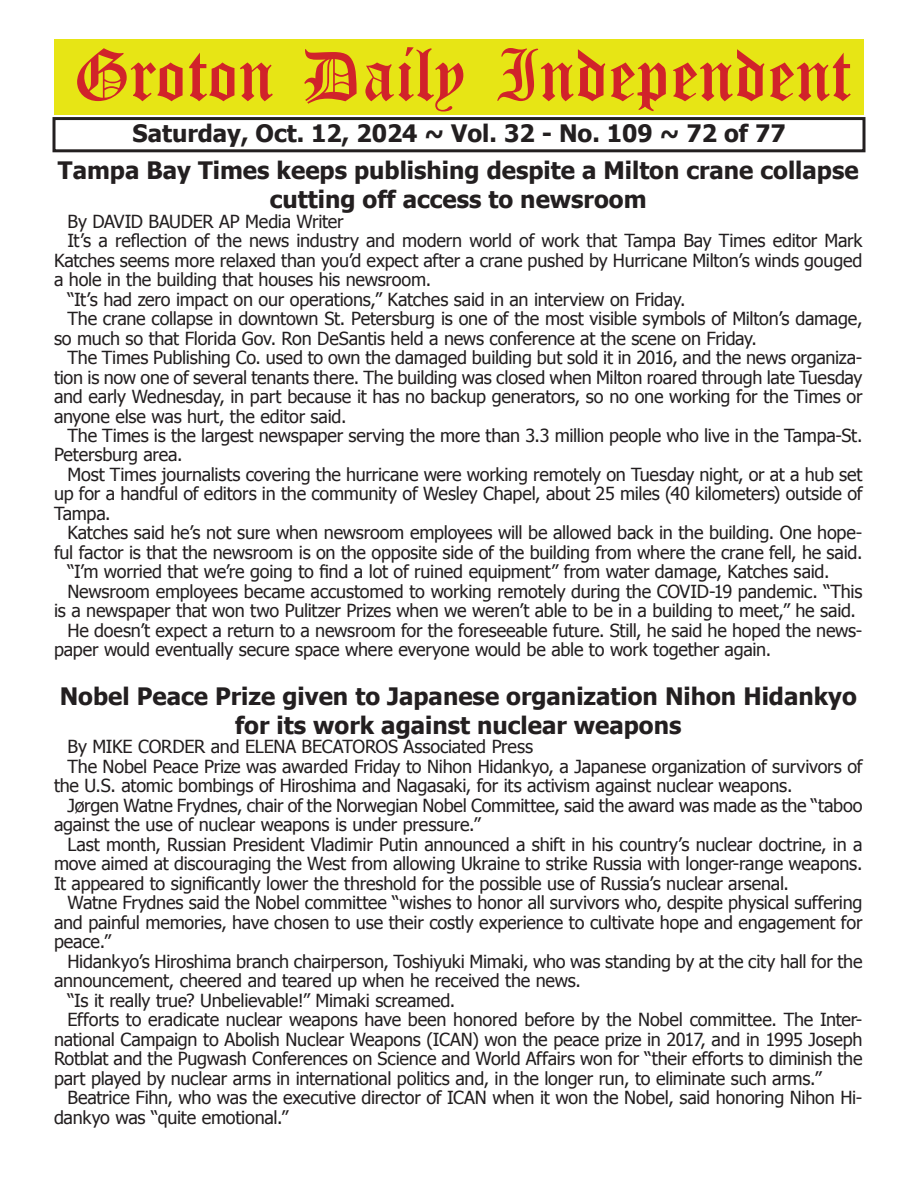
<style>
.page{position:relative;width:918px;height:1188px;background:#fff}
.page>*{position:absolute;margin:0;border:0;box-sizing:border-box;transform-origin:0 0}
.t1{font:54px "Old English Five";color:#d1232a}
.t2{font:700 24px/28.8px "Tahoma";color:#231f20;text-align:center}
.t3{font:18px "Tahoma";letter-spacing:-.015em;color:#231f20}
</style>
<div class="page">
<div style="left:52px;top:117px;width:814px;height:35px;border:3px solid #231f20"></div>
<div style="left:54px;top:40px;width:810px;height:75px;background:#e7e515"></div>
<h1 class="t1" style="left:73px;top:50px;width:779px">Groton Daily Independent</h1>
<h2 class="t2" style="left:132px;top:117px;width:655px">Saturday, Oct. 12, 2024 ~ Vol. 32 - No. 109 ~ 72 of 77</h2>
<h2 class="t2" style="left:58px;top:155px;width:802px">Tampa Bay Times keeps publishing despite a Milton crane collapse cutting off access to newsroom</h2>
<p class="t3" style="left:68px;top:209px;width:278px">By DAVID BAUDER AP Media Writer</p>
<p class="t3" style="left:68px;top:228px;width:796px">It’s a reflection of the news industry and modern world of work that Tampa Bay Times editor Mark</p>
<p class="t3" style="left:54px;top:248px;width:810px">Katches seems more relaxed than you’d expect after a crane pushed by Hurricane Milton’s winds gouged</p>
<p class="t3" style="left:54px;top:267px;width:379px">a hole in the building that houses his newsroom.</p>
<p class="t3" style="left:68px;top:287px;width:620px">“It’s had zero impact on our operations,” Katches said in an interview on Friday.</p>
<p class="t3" style="left:68px;top:306px;width:796px">The crane collapse in downtown St. Petersburg is one of the most visible symbols of Milton’s damage,</p>
<p class="t3" style="left:54px;top:326px;width:705px">so much so that Florida Gov. Ron DeSantis held a news conference at the scene on Friday.</p>
<p class="t3" style="left:68px;top:345px;width:796px">The Times Publishing Co. used to own the damaged building but sold it in 2016, and the news organiza-</p>
<p class="t3" style="left:54px;top:365px;width:810px">tion is now one of several tenants there. The building was closed when Milton roared through late Tuesday</p>
<p class="t3" style="left:54px;top:384px;width:810px">and early Wednesday, in part because it has no backup generators, so no one working for the Times or</p>
<p class="t3" style="left:54px;top:404px;width:294px">anyone else was hurt, the editor said.</p>
<p class="t3" style="left:68px;top:423px;width:797px">The Times is the largest newspaper serving the more than 3.3 million people who live in the Tampa-St.</p>
<p class="t3" style="left:54px;top:443px;width:130px">Petersburg area.</p>
<p class="t3" style="left:68px;top:462px;width:796px">Most Times journalists covering the hurricane were working remotely on Tuesday night, or at a hub set</p>
<p class="t3" style="left:54px;top:482px;width:810px">up for a handful of editors in the community of Wesley Chapel, about 25 miles (40 kilometers) outside of</p>
<p class="t3" style="left:54px;top:501px;width:58px">Tampa.</p>
<p class="t3" style="left:68px;top:521px;width:796px">Katches said he’s not sure when newsroom employees will be allowed back in the building. One hope-</p>
<p class="t3" style="left:54px;top:540px;width:810px">ful factor is that the newsroom is on the opposite side of the building from where the crane fell, he said.</p>
<p class="t3" style="left:68px;top:560px;width:763px">“I’m worried that we’re going to find a lot of ruined equipment” from water damage, Katches said.</p>
<p class="t3" style="left:68px;top:579px;width:797px">Newsroom employees became accustomed to working remotely during the COVID-19 pandemic. “This</p>
<p class="t3" style="left:54px;top:599px;width:804px">is a newspaper that won two Pulitzer Prizes when we weren’t able to be in a building to meet,” he said.</p>
<p class="t3" style="left:68px;top:618px;width:796px">He doesn’t expect a return to a newsroom for the foreseeable future. Still, he said he hoped the news-</p>
<p class="t3" style="left:54px;top:638px;width:719px">paper would eventually secure space where everyone would be able to work together again.</p>
<h2 class="t2" style="left:60px;top:680px;width:799px">Nobel Peace Prize given to Japanese organization Nihon Hidankyo for its work against nuclear weapons</h2>
<p class="t3" style="left:68px;top:735px;width:467px">By MIKE CORDER and ELENA BECATOROS Associated Press</p>
<p class="t3" style="left:68px;top:754px;width:797px">The Nobel Peace Prize was awarded Friday to Nihon Hidankyo, a Japanese organization of survivors of</p>
<p class="t3" style="left:54px;top:774px;width:740px">the U.S. atomic bombings of Hiroshima and Nagasaki, for its activism against nuclear weapons.</p>
<p class="t3" style="left:68px;top:793px;width:796px">Jørgen Watne Frydnes, chair of the Norwegian Nobel Committee, said the award was made as the “taboo</p>
<p class="t3" style="left:54px;top:813px;width:428px">against the use of nuclear weapons is under pressure.”</p>
<p class="t3" style="left:68px;top:832px;width:797px">Last month, Russian President Vladimir Putin announced a shift in his country’s nuclear doctrine, in a</p>
<p class="t3" style="left:54px;top:852px;width:810px">move aimed at discouraging the West from allowing Ukraine to strike Russia with longer-range weapons.</p>
<p class="t3" style="left:54px;top:871px;width:737px">It appeared to significantly lower the threshold for the possible use of Russia’s nuclear arsenal.</p>
<p class="t3" style="left:68px;top:891px;width:796px">Watne Frydnes said the Nobel committee “wishes to honor all survivors who, despite physical suffering</p>
<p class="t3" style="left:54px;top:910px;width:810px">and painful memories, have chosen to use their costly experience to cultivate hope and engagement for</p>
<p class="t3" style="left:54px;top:929px;width:59px">peace.”</p>
<p class="t3" style="left:68px;top:949px;width:796px">Hidankyo’s Hiroshima branch chairperson, Toshiyuki Mimaki, who was standing by at the city hall for the</p>
<p class="t3" style="left:54px;top:968px;width:529px">announcement, cheered and teared up when he received the news.</p>
<p class="t3" style="left:68px;top:988px;width:389px">“Is it really true? Unbelievable!” Mimaki screamed.</p>
<p class="t3" style="left:68px;top:1007px;width:796px">Efforts to eradicate nuclear weapons have been honored before by the Nobel committee. The Inter-</p>
<p class="t3" style="left:54px;top:1027px;width:810px">national Campaign to Abolish Nuclear Weapons (ICAN) won the peace prize in 2017, and in 1995 Joseph</p>
<p class="t3" style="left:54px;top:1046px;width:810px">Rotblat and the Pugwash Conferences on Science and World Affairs won for “their efforts to diminish the</p>
<p class="t3" style="left:54px;top:1066px;width:769px">part played by nuclear arms in international politics and, in the longer run, to eliminate such arms.”</p>
<p class="t3" style="left:68px;top:1085px;width:796px">Beatrice Fihn, who was the executive director of ICAN when it won the Nobel, said honoring Nihon Hi-</p>
<p class="t3" style="left:54px;top:1105px;width:236px">dankyo was “quite emotional.”</p>
</div>
